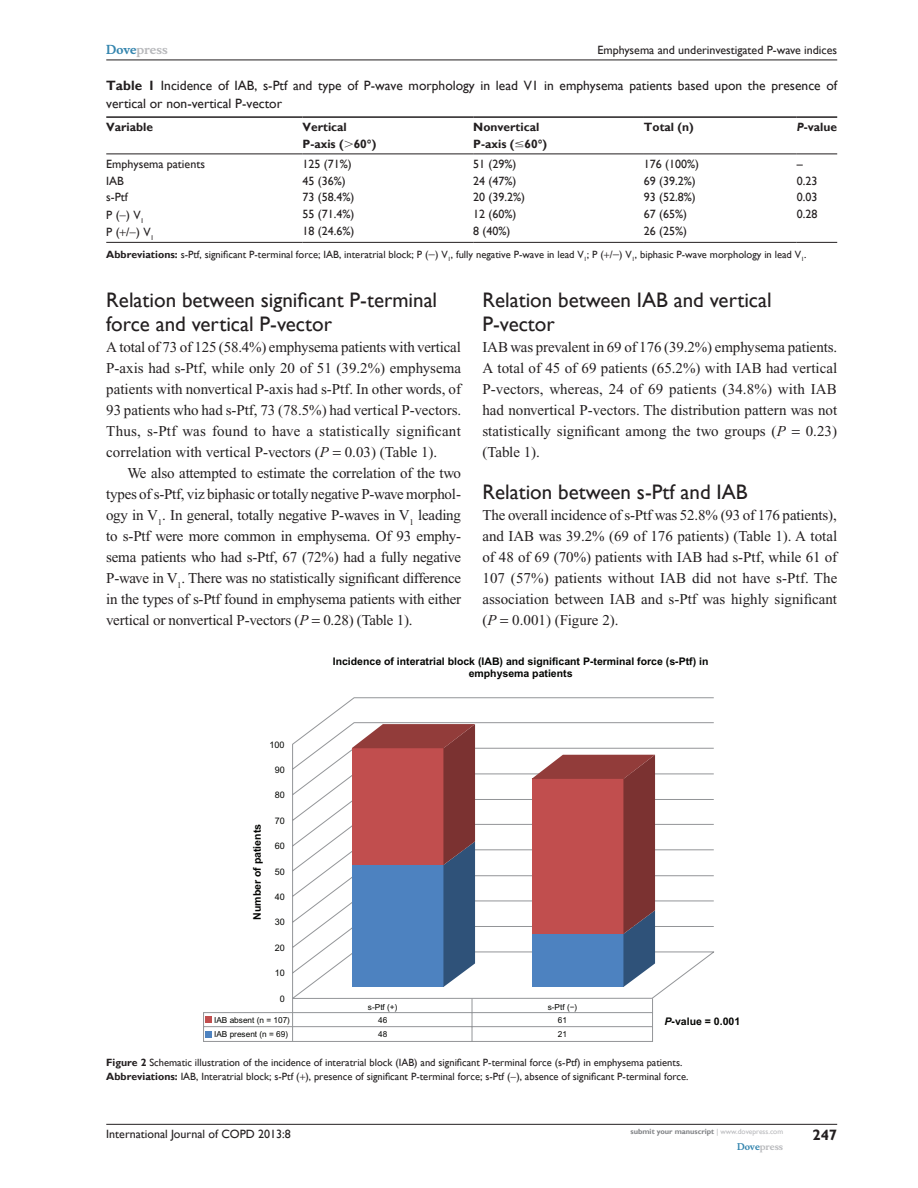
<style>
.page{position:relative;width:918px;height:1188px;background:#fff}
.page>*{position:absolute;margin:0;border:0;box-sizing:border-box;transform-origin:0 0}
.t1{font:21px/24px "Gill Sans";color:#231f20}
.TxF{font:15px/21px "Times New Roman";color:#231f20;text-align:justify}
.Tx{font:15px/21px "Times New Roman";letter-spacing:-.015em;color:#231f20;text-align:justify}
.RunFolio-R{font:700 15px "Gill Sans";color:#231f20}
.TN_TT{font:13.5px/18px "Gill Sans";color:#231f20}
.TB{font:12px "Gill Sans";color:#231f20}
.TCH{font:700 12px/16.5px "Gill Sans";color:#231f20}
.RunH-R{font:12px "Gill Sans";color:#231f20}
.RunF-R{font:12px "Gill Sans";color:#231f20}
.RunH-Brand-R{font:700 12px "Musee";color:#b8b9bc}
.FC{font:10.5px "Gill Sans";color:#231f20}
.TSNRI{font:10.5px "Gill Sans";color:#231f20}
.t2{font:700 10.5px/12px "Arial";color:#040503;text-align:center}
.t3{font:9px "Arial";color:#040503}
.RunF-Brand-R{font:700 9px "Musee";color:#b8b9bc}
.t4{font:8.25px/14.5px "Arial";color:#040503}
.RunF-SubmityourMS-R{font:700 7.5px "Gill Sans";color:#808285}
.s1{color:#3485ae}
.s2{font-weight:700}
.s3{font-family:"Mathematical Pi One";font-weight:400}
.s4{font-style:italic}
.s5{font-weight:400;color:#b8b9bc}
</style>
<div class="page">
<hr style="left:106px;top:1124px;width:731px;height:1px;background:#231f20">
<hr style="left:106px;top:60px;width:731px;height:1px;background:#231f20">
<hr style="left:106px;top:154px;width:197px;height:1px;background:#231f20">
<hr style="left:303px;top:154px;width:170px;height:1px;background:#231f20">
<hr style="left:473px;top:154px;width:171px;height:1px;background:#231f20">
<hr style="left:644px;top:154px;width:153px;height:1px;background:#231f20">
<hr style="left:797px;top:154px;width:40px;height:1px;background:#231f20">
<hr style="left:106px;top:242px;width:197px;height:1px;background:#231f20">
<hr style="left:303px;top:242px;width:170px;height:1px;background:#231f20">
<hr style="left:473px;top:242px;width:171px;height:1px;background:#231f20">
<hr style="left:644px;top:242px;width:153px;height:1px;background:#231f20">
<hr style="left:797px;top:242px;width:40px;height:1px;background:#231f20">
<hr style="left:106px;top:116px;width:197px;height:2px;background:#231f20">
<hr style="left:303px;top:116px;width:170px;height:2px;background:#231f20">
<hr style="left:473px;top:116px;width:171px;height:2px;background:#231f20">
<hr style="left:644px;top:116px;width:153px;height:2px;background:#231f20">
<hr style="left:797px;top:116px;width:40px;height:2px;background:#231f20">
<svg style="left:319px;top:697px;width:395px;height:27px"></svg>
<svg style="left:203px;top:724px;width:511px;height:318px"></svg>
<p class="RunH-Brand-R" style="left:106px;top:43px;width:63px"><span class="s1">Dove</span>press</p>
<p class="RunH-R" style="left:598px;top:43px;width:241px">Emphysema and underinvestigated P-wave indices</p>
<p class="TN_TT" style="left:106px;top:77px;width:732px"><span class="s2">Table 1</span> Incidence of IAB, s-Ptf and type of P-wave morphology in lead V1 in emphysema patients based upon the presence of vertical or non-vertical P-vector</p>
<p class="TCH" style="left:106px;top:119px;width:48px">Variable</p>
<p class="TCH" style="left:303px;top:119px;width:75px">Vertical<br>P-axis (<span class="s3">.</span>60 )</p>
<p class="TCH" style="left:473px;top:119px;width:75px">Nonvertical<br>P-axis (<span class="s3">#</span>60 )</p>
<p class="TCH" style="left:644px;top:119px;width:51px">Total (n)</p>
<p class="TCH" style="left:797px;top:119px;width:42px"><span class="s4">P</span>-value</p>
<p class="TB" style="left:106px;top:157px;width:100px">Emphysema patients</p>
<p class="TB" style="left:303px;top:157px;width:51px">125 (71%)</p>
<p class="TB" style="left:473px;top:157px;width:45px">51 (29%)</p>
<p class="TB" style="left:644px;top:157px;width:57px">176 (100%)</p>
<p class="TB" style="left:797px;top:157px;width:7px">–</p>
<p class="TB" style="left:106px;top:174px;width:19px">IAB</p>
<p class="TB" style="left:303px;top:174px;width:45px">45 (36%)</p>
<p class="TB" style="left:473px;top:174px;width:45px">24 (47%)</p>
<p class="TB" style="left:644px;top:174px;width:53px">69 (39.2%)</p>
<p class="TB" style="left:797px;top:174px;width:22px">0.23</p>
<p class="TB" style="left:106px;top:190px;width:23px">s-Ptf</p>
<p class="TB" style="left:303px;top:190px;width:53px">73 (58.4%)</p>
<p class="TB" style="left:473px;top:190px;width:53px">20 (39.2%)</p>
<p class="TB" style="left:644px;top:190px;width:53px">93 (52.8%)</p>
<p class="TB" style="left:797px;top:190px;width:22px">0.03</p>
<p class="TB" style="left:106px;top:208px;width:39px">P (−) V<sub>1</sub></p>
<p class="TB" style="left:303px;top:207px;width:53px">55 (71.4%)</p>
<p class="TB" style="left:473px;top:207px;width:45px">12 (60%)</p>
<p class="TB" style="left:644px;top:207px;width:45px">67 (65%)</p>
<p class="TB" style="left:797px;top:207px;width:22px">0.28</p>
<p class="TB" style="left:106px;top:225px;width:49px">P ( /−) V<sub>1</sub></p>
<p class="TB" style="left:303px;top:224px;width:53px">18 (24.6%)</p>
<p class="TB" style="left:473px;top:224px;width:39px">8 (40%)</p>
<p class="TB" style="left:644px;top:224px;width:45px">26 (25%)</p>
<p class="TSNRI" style="left:106px;top:248px;width:702px"><span class="s2">Abbreviations:</span> s-Ptf, significant P-terminal force; IAB, interatrial block; P (−) V<sub>1</sub>, fully negative P-wave in lead V<sub>1</sub>; P ( /−) V<sub>1</sub>, biphasic P-wave morphology in lead V<sub>1</sub>.</p>
<h2 class="t1" style="left:106px;top:288px;width:332px">Relation between significant P-terminal force and vertical P-vector</h2>
<p class="TxF" style="left:106px;top:337px;width:357px">A total of 73 of 125 (58.4%) emphysema patients with vertical P-axis had s-Ptf, while only 20 of 51 (39.2%) emphysema patients with nonvertical P-axis had s-Ptf. In other words, of 93 patients who had s-Ptf, 73 (78.5%) had vertical P-vectors.<br>Thus, s-Ptf was found to have a statistically significant correlation with vertical P-vectors (<span class="s4">P</span> 0.03) (Table 1).</p>
<p class="Tx" style="left:106px;top:463px;width:356px;text-indent:21px">We also attempted to estimate the correlation of the two types of s-Ptf, viz biphasic or totally negative P-wave morphol&shy;ogy in V<sub>1</sub>. In general, totally negative P-waves in V<sub>1</sub> leading to s-Ptf were more common in emphysema. Of 93 emphy&shy;sema patients who had s-Ptf, 67 (72%) had a fully negative P-wave in V<sub>1</sub>. There was no statistically significant difference in the types of s-Ptf found in emphysema patients with either vertical or nonvertical P-vectors (<span class="s4">P</span> 0.28) (Table 1).</p>
<h2 class="t1" style="left:482px;top:288px;width:291px">Relation between IAB and vertical<br>P-vector</h2>
<p class="TxF" style="left:482px;top:337px;width:356px">IAB was prevalent in 69 of 176 (39.2%) emphysema patients.<br>A total of 45 of 69 patients (65.2%) with IAB had vertical P-vectors, whereas, 24 of 69 patients (34.8%) with IAB had nonvertical P-vectors. The distribution pattern was not statistically significant among the two groups (<span class="s4">P</span></p>
<p class="TxF" style="left:806px;top:421px;width:33px">0.23)</p>
<p class="TxF" style="left:482px;top:442px;width:59px">(Table 1).</p>
<h2 class="t1" style="left:482px;top:480px;width:267px">Relation between s-Ptf and IAB</h2>
<p class="TxF" style="left:482px;top:505px;width:357px">The overall incidence of s-Ptf was 52.8% (93 of 176 patients), and IAB was 39.2% (69 of 176 patients) (Table 1). A total of 48 of 69 (70%) patients with IAB had s-Ptf, while 61 of 107 (57%) patients without IAB did not have s-Ptf. The association between IAB and s-Ptf was highly significant (<span class="s4">P</span> 0.001) (Figure 2).</p>
<p class="t3" style="left:269px;top:739px;width:17px">100</p>
<p class="t3" style="left:275px;top:765px;width:12px">90</p>
<p class="t2" style="left:251px;top:920px;width:97px;rotate:-90deg">Number of patients</p>
<p class="t3" style="left:275px;top:790px;width:12px">80</p>
<p class="t3" style="left:275px;top:815px;width:12px">70</p>
<p class="t3" style="left:275px;top:841px;width:12px">60</p>
<p class="t3" style="left:275px;top:866px;width:12px">50</p>
<p class="t3" style="left:275px;top:892px;width:12px">40</p>
<p class="t3" style="left:275px;top:917px;width:12px">30</p>
<p class="t3" style="left:275px;top:943px;width:12px">20</p>
<p class="t3" style="left:275px;top:968px;width:12px">10</p>
<p class="t2" style="left:333px;top:656px;width:377px">Incidence of interatrial block (IAB) and significant P-terminal force (s-Ptf) in emphysema patients</p>
<p class="t3" style="left:280px;top:993px;width:7px">0</p>
<p class="t4" style="left:368px;top:1000px;width:31px">s-Ptf (+)</p>
<p class="t4" style="left:378px;top:1027px;width:11px">48</p>
<p class="t4" style="left:214px;top:1013px;width:77px">IAB absent (n = 107)<br>IAB present (n = 69)</p>
<p class="t4" style="left:378px;top:1013px;width:11px">46</p>
<p class="t4" style="left:548px;top:1000px;width:31px">s-Ptf (−)</p>
<p class="t4" style="left:558px;top:1013px;width:11px">61</p>
<p class="t4" style="left:558px;top:1027px;width:11px">21</p>
<p class="t2" style="left:665px;top:1015px;width:77px"><span class="s4">P</span>-value = 0.001</p>
<p class="FC" style="left:106px;top:1056px;width:578px"><span class="s2">Figure 2</span> Schematic illustration of the incidence of interatrial block (IAB) and significant P-terminal force (s-Ptf) in emphysema patients.</p>
<p class="FC" style="left:106px;top:1070px;width:584px"><span class="s2">Abbreviations:</span> IAB, Interatrial block; s-Ptf ( ), presence of significant P-terminal force; s-Ptf ( ), absence of significant P-terminal force.</p>
<p class="RunF-R" style="left:106px;top:1127px;width:186px">International Journal of COPD 2013:8</p>
<p class="RunF-SubmityourMS-R" style="left:631px;top:1127px;width:154px">submit your manuscript <span class="s5">| www.dovepress.com</span></p>
<p class="RunF-Brand-R" style="left:737px;top:1141px;width:48px"><span class="s1">Dove</span>press</p>
<p class="RunFolio-R" style="left:812px;top:1126px;width:26px">247</p>
</div>
